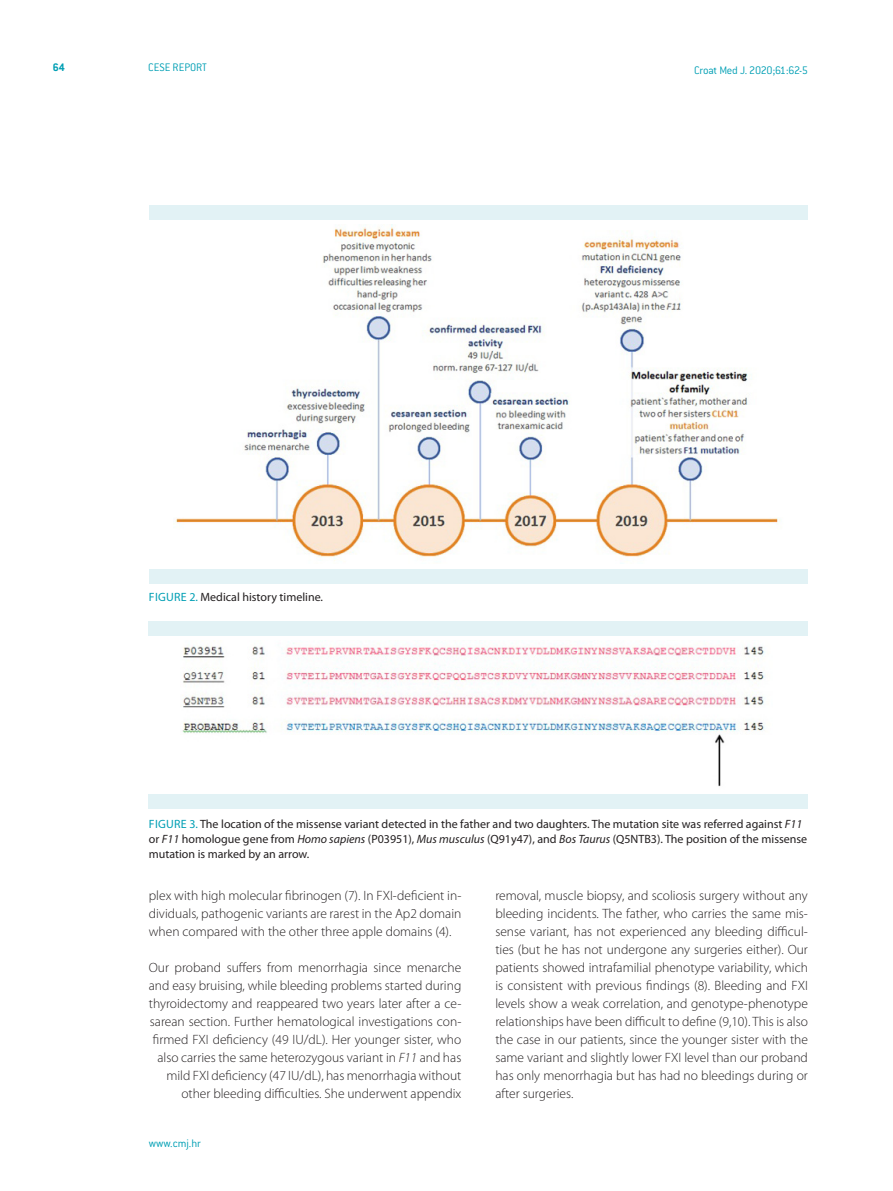
<style>
.page{position:relative;width:893px;height:1191px;background:#fff}
.page>*{position:absolute;margin:0;border:0;box-sizing:border-box;transform-origin:0 0}
.CMJ_-__body{font:300 13.5px/18px "Myriad Pro";color:#231f20;text-align:justify}
.CMJ_-_table_title_he{font:12px/15px "Myriad Pro";color:#231f20}
.H_desni_-_ref{font:300 12px "ITC Conduit LTCE";letter-spacing:-.025em;color:#009fb4}
.CMJ_-_table_title_he-2{font:12px "Myriad Pro";color:#009fb4}
.H_lijevi_-_pubtype{font:300 12px "ITC Conduit LTCE";color:#009fb4}
.www_cmj_hr_na_master{font:300 12px "ITC Conduit LTCE";color:#009fb4}
.paginacija_lijevo{font:700 12px "ITC Conduit LTCE";color:#009fb4}
.s1{color:#009fb4}
.s2{font-style:italic}
</style>
<div class="page">
<img style="left:182px;top:640px;width:583px;height:147px">
<div style="left:149px;top:621px;width:659px;height:15px;background:#e2f2f5"></div>
<div style="left:149px;top:794px;width:659px;height:15px;background:#e2f2f5"></div>
<img style="left:175px;top:224px;width:605px;height:337px">
<div style="left:149px;top:205px;width:659px;height:15px;background:#e2f2f5"></div>
<div style="left:149px;top:569px;width:659px;height:14px;background:#e2f2f5"></div>
<p class="paginacija_lijevo" style="left:53px;top:60px;width:13px">64</p>
<p class="H_lijevi_-_pubtype" style="left:148px;top:61px;width:60px">CESE REPORT</p>
<p class="H_desni_-_ref" style="left:694px;top:63px;width:115px">Croat Med J. 2020;61:62-5</p>
<p class="CMJ_-_table_title_he-2" style="left:149px;top:589px;width:14px">Figure</p>
<p class="CMJ_-_table_title_he" style="left:189px;top:589px;width:135px"><span class="s1">2.</span> Medical history timeline.</p>
<p class="CMJ_-_table_title_he" style="left:149px;top:816px;width:660px;text-indent:41px"><span class="s1">3.</span> The location of the missense variant detected in the father and two daughters. The mutation site was referred against <span class="s2">F11 </span>or <span class="s2">F11</span> homologue gene from <span class="s2">Homo sapiens</span> (P03951), <span class="s2">Mus musculus</span> (Q91y47), and <span class="s2">Bos Taurus</span> (Q5NTB3). The position of the missense mutation is marked by an arrow.</p>
<p class="CMJ_-_table_title_he-2" style="left:149px;top:816px;width:14px">Figure</p>
<p class="CMJ_-__body" style="left:149px;top:886px;width:314px">plex with high molecular fibrinogen (7). In FXI-deficient in&shy;dividuals, pathogenic variants are rarest in the Ap2 domain when compared with the other three apple domains (4).</p>
<p class="CMJ_-__body" style="left:149px;top:958px;width:314px;text-align:right">Our proband suffers from menorrhagia since menarche and easy bruising, while bleeding problems started during thyroidectomy and reappeared two years later after a ce&shy;sarean section. Further hematological investigations con&shy;firmed FXI deficiency (49 IU/dL). Her younger sister, who also carries the same heterozygous variant in <span class="s2">F11</span> and has mild FXI deficiency (47 IU/dL), has menorrhagia without other bleeding difficulties. She underwent appendix</p>
<p class="www_cmj_hr_na_master" style="left:149px;top:1136px;width:54px">www.cmj.hr</p>
<p class="CMJ_-__body" style="left:495px;top:886px;width:314px">removal, muscle biopsy, and scoliosis surgery without any bleeding incidents. The father, who carries the same mis&shy;sense variant, has not experienced any bleeding difficul&shy;ties (but he has not undergone any surgeries either). Our patients showed intrafamilial phenotype variability, which is consistent with previous findings (8). Bleeding and FXI levels show a weak correlation, and genotype-phenotype relationships have been difficult to define (9,10). This is also the case in our patients, since the younger sister with the same variant and slightly lower FXI level than our proband has only menorrhagia but has had no bleedings during or after surgeries.</p>
</div>
